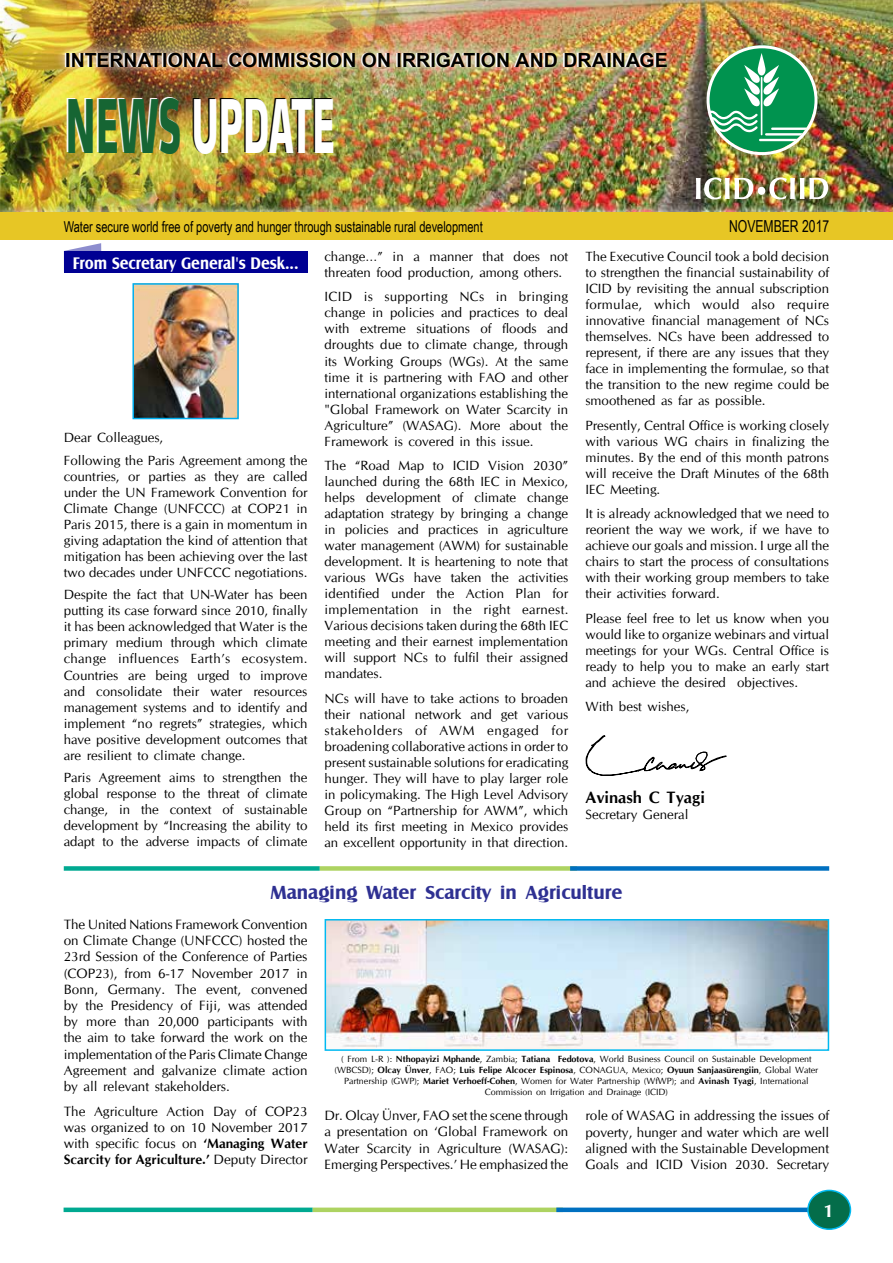
<style>
.page{position:relative;width:893px;height:1263px;background:#fff}
.page>*{position:absolute;margin:0;border:0;box-sizing:border-box;transform-origin:0 0}
.t1{font:700 81px "Alstom";color:#fff;scale:.54 1}
.t2{font:700 19.5px "Arial";color:#000}
.t3{font:700 19.5px "Castle T";color:#2e3092}
.t4{font:700 18px "CG Omega";color:#fff}
.t5{font:700 17.25px "Castle T";color:#fff;scale:.9 1}
.t6{font:700 16.5px "CG Omega";color:#000}
.t7{font:16.5px "Arial Narrow";color:#000;scale:.9 1}
.t8{font:15px "Arial Narrow";color:#000;scale:.9 1}
.t9{font:700 15px "CG Omega";color:#000}
.t10{font:13.5px/16.2px "CG Omega";color:#000;text-align:justify}
.t11{font:13.35px/16px "CG Omega";color:#000;text-align:justify}
.t12{font:9px/10.8px "CG Omega";color:#000;text-align:center}
.s1{font-size:21px}
.s2{color:#166533}
.s3{font-weight:700}
</style>
<div class="page">
<div style="left:64px;top:1207px;width:249px;height:5px;background:#00a991"></div>
<div style="left:313px;top:1207px;width:250px;height:5px;background:#add361"></div>
<div style="left:556px;top:1207px;width:252px;height:5px;background:#0070c0"></div>
<div style="left:808px;top:1190px;width:42px;height:39px;background:#046d4a;border-radius:50%"></div>
<div style="left:807px;top:1190px;width:44px;height:40px;border:2px solid #00b9f1;border-radius:50%"></div>
<svg style="left:585px;top:735px;width:142px;height:41px"></svg>
<img style="left:489px;top:0;width:404px;height:203px">
<img style="left:0;top:0;width:489px;height:203px">
<div style="left:0;top:203px;width:893px;height:47px;background:#fff;opacity:.75"></div>
<div style="left:0;top:212px;width:893px;height:28px;background:#e7c625"></div>
<svg style="left:708px;top:45px;width:107px;height:107px"></svg>
<img style="left:710px;top:53px;width:119px;height:88px">
<svg style="left:696px;top:177px;width:57px;height:22px"></svg>
<div style="left:758px;top:187px;width:7px;height:8px;background:#fff;border-radius:50%"></div>
<svg style="left:769px;top:177px;width:59px;height:22px"></svg>
<div style="left:706px;top:45px;width:111px;height:110px;border:3px solid #fff;border-radius:50%"></div>
<div style="left:64px;top:866px;width:256px;height:5px;background:#00a991"></div>
<div style="left:320px;top:866px;width:257px;height:5px;background:#add361"></div>
<div style="left:570px;top:866px;width:259px;height:5px;background:#0070c0"></div>
<img style="left:135px;top:286px;width:101px;height:130px">
<div style="left:132px;top:283px;width:107px;height:136px;border:2px solid #00aeef"></div>
<svg style="left:64px;top:243px;width:37px;height:8px"></svg>
<div style="left:64px;top:251px;width:244px;height:21px;background:#000093"></div>
<img style="left:328px;top:922px;width:498px;height:126px">
<div style="left:325px;top:919px;width:504px;height:132px;border:2px solid #00b9f1"></div>
<div style="left:57px;top:43px;width:619px;height:33px;background:#fff;opacity:.75"></div>
<h2 class="t2" style="left:65px;top:46px;width:604px">INTERNATIONAL COMMISSION ON IRRIGATION AND DRAINAGE</h2>
<p class="t9" style="left:544px;top:57px;width:257px">November 2017 | <span class="s1">News Update</span></p>
<h1 class="t1" style="left:65px;top:70px;width:501px"><span class="s2">NEWS</span> UPDATE</h1>
<p class="t8" style="left:64px;top:216px;width:467px">Water secure world free of poverty and hunger through sustainable rural development</p>
<p class="t7" style="left:729px;top:214px;width:113px">NOVEMBER 2017</p>
<p class="t5" style="left:73px;top:253px;width:252px">From Secretary General's Desk...</p>
<p class="t11" style="left:64px;top:427px;width:245px;line-height:22.4px">Dear Colleagues,<br>Following the Paris Agreement among the</p>
<p class="t11" style="left:64px;top:468px;width:245px">countries, or parties as they are called under the UN Framework Convention for Climate Change (UNFCCC) at COP21 in Paris 2015, there is a gain in momentum in giving adaptation the kind of attention that mitigation has been achieving over the last two decades under UNFCCC negotiations.</p>
<p class="t11" style="left:64px;top:587px;width:245px">Despite the fact that UN-Water has been putting its case forward since 2010, finally it has been acknowledged that Water is the primary medium through which climate change influences Earth’s ecosystem.<br>Countries are being urged to improve and consolidate their water resources management systems and to identify and implement “no regrets” strategies, which have positive development outcomes that are resilient to climate change.</p>
<p class="t11" style="left:64px;top:769px;width:245px">Paris Agreement aims to strengthen the global response to the threat of climate change, in the context of sustainable development by “Increasing the ability to adapt to the adverse impacts of climate</p>
<p class="t11" style="left:325px;top:248px;width:245px">change…” in a manner that does not threaten food production, among others.</p>
<p class="t11" style="left:325px;top:289px;width:245px">ICID is supporting NCs in bringing change in policies and practices to deal with extreme situations of floods and droughts due to climate change, through its Working Groups (WGs). At the same time it is partnering with FAO and other international organizations establishing the "Global Framework on Water Scarcity in Agriculture” (WASAG). More about the Framework is covered in this issue.</p>
<p class="t11" style="left:325px;top:458px;width:245px">The “Road Map to ICID Vision 2030” launched during the 68th IEC in Mexico, helps development of climate change adaptation strategy by bringing a change in policies and practices in agriculture water management (AWM) for sustainable development. It is heartening to note that various WGs have taken the activities identified under the Action Plan for implementation in the right earnest.<br>Various decisions taken during the 68th IEC meeting and their earnest implementation will support NCs to fulfil their assigned mandates.</p>
<p class="t11" style="left:325px;top:690px;width:245px">NCs will have to take actions to broaden their national network and get various stakeholders of AWM engaged for broadening collaborative actions in order to present sustainable solutions for eradicating hunger. They will have to play larger role in policymaking. The High Level Advisory Group on “Partnership for AWM”, which held its first meeting in Mexico provides an excellent opportunity in that direction.</p>
<p class="t11" style="left:585px;top:248px;width:245px">The Executive Council took a bold decision to strengthen the financial sustainability of ICID by revisiting the annual subscription formulae, which would also require innovative financial management of NCs themselves. NCs have been addressed to represent, if there are any issues that they face in implementing the formulae, so that the transition to the new regime could be smoothened as far as possible.</p>
<p class="t11" style="left:585px;top:417px;width:245px">Presently, Central Office is working closely with various WG chairs in finalizing the minutes. By the end of this month patrons will receive the Draft Minutes of the 68th IEC Meeting.</p>
<p class="t11" style="left:585px;top:506px;width:245px">It is already acknowledged that we need to reorient the way we work, if we have to achieve our goals and mission. I urge all the chairs to start the process of consultations with their working group members to take their activities forward.</p>
<p class="t11" style="left:585px;top:610px;width:245px">Please feel free to let us know when you would like to organize webinars and virtual meetings for your WGs. Central Office is ready to help you to make an early start and achieve the desired objectives.</p>
<p class="t11" style="left:585px;top:699px;width:106px">With best wishes,</p>
<p class="t6" style="left:585px;top:787px;width:121px">Avinash C Tyagi</p>
<p class="t11" style="left:585px;top:807px;width:104px">Secretary General</p>
<h2 class="t3" style="left:270px;top:881px;width:354px">Managing Water Scarcity in Agriculture</h2>
<p class="t10" style="left:64px;top:916px;width:245px">The United Nations Framework Convention on Climate Change (UNFCCC) hosted the 23rd Session of the Conference of Parties (COP23), from 6-17 November 2017 in Bonn, Germany. The event, convened by the Presidency of Fiji, was attended by more than 20,000 participants with the aim to take forward the work on the implementation of the Paris Climate Change Agreement and galvanize climate action by all relevant stakeholders.</p>
<p class="t10" style="left:64px;top:1103px;width:245px">The Agriculture Action Day of COP23 was organized to on 10 November 2017 with specific focus on <span class="s3">‘Managing Water Scarcity for Agriculture.’</span> Deputy Director</p>
<p class="t10" style="left:325px;top:1107px;width:245px">Dr. Olcay Ünver, FAO set the scene through a presentation on ‘Global Framework on Water Scarcity in Agriculture (WASAG):<br>Emerging Perspectives.’ He emphasized the</p>
<p class="t12" style="left:335px;top:1054px;width:485px">( From L-R ): <span class="s3">Nthopayizi Mphande</span>, Zambia; <span class="s3">Tatiana Fedotova</span>, World Business Council on Sustainable Development (WBCSD); <span class="s3">Olcay Ünver</span>, FAO; <span class="s3">Luis Felipe Alcocer Espinosa</span>, CONAGUA, Mexico; <span class="s3">Oyuun Sanjaasürengiin</span>, Global Water Partnership (GWP); <span class="s3">Mariet Verhoeff-Cohen</span>, Women for Water Partnership (WfWP); and <span class="s3">Avinash Tyagi</span>, International Commission on Irrigation and Drainage (ICID)</p>
<p class="t10" style="left:585px;top:1108px;width:245px">role of WASAG in addressing the issues of poverty, hunger and water which are well aligned with the Sustainable Development Goals and ICID Vision 2030. Secretary</p>
<h3 class="t4" style="left:823px;top:1199px;width:11px">1</h3>
</div>
